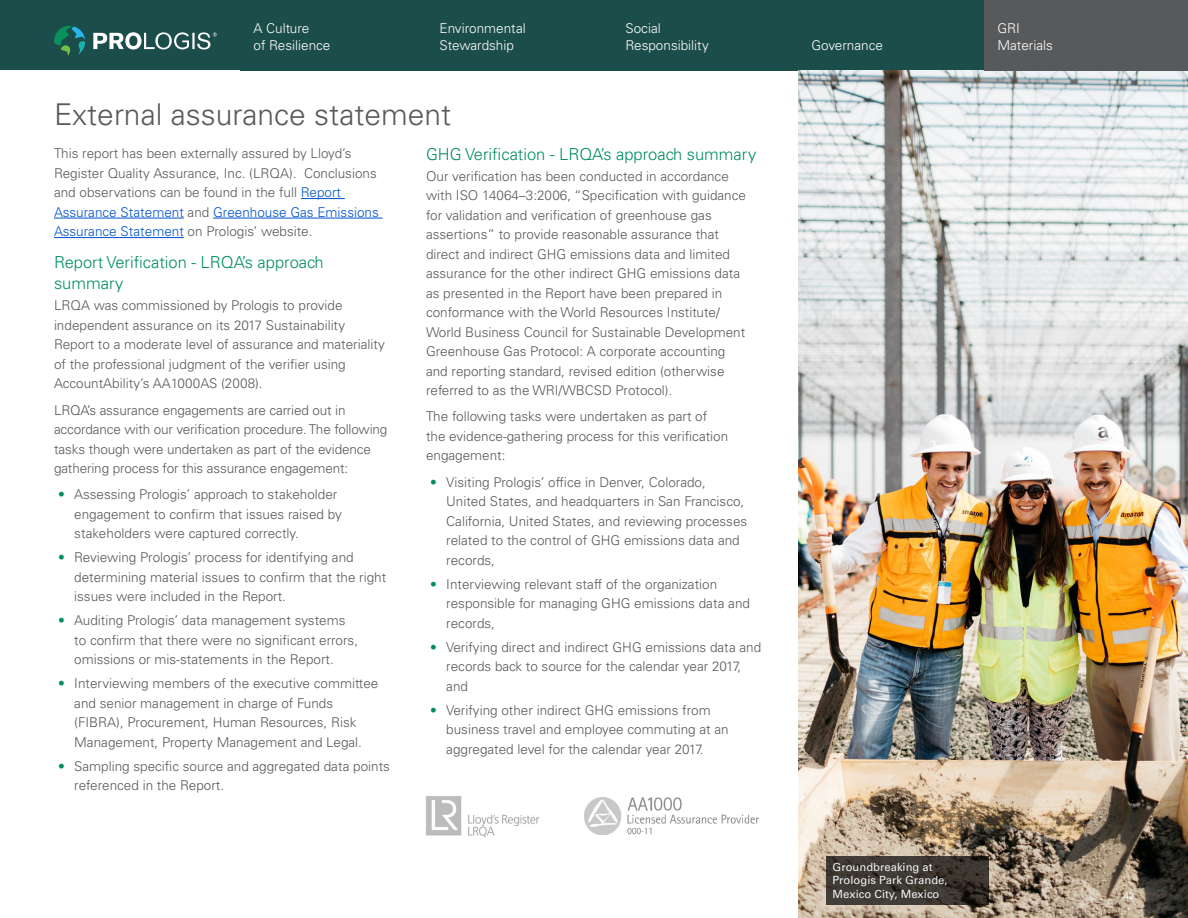
<style>
.page{position:relative;width:1188px;height:918px;background:#fff}
.page>*{position:absolute;margin:0;border:0;box-sizing:border-box;transform-origin:0 0}
.Headline{font:300 30px "Univers LT Std";color:#58595b}
.Subheadline_Kelly{font:300 16.5px/21px "Univers LT Std";color:#008e5b}
.Body_Copy{font:300 13.5px/19.5px "Univers LT Std";color:#58595b}
.Nav_Body{font:300 13.5px/16.5px "Univers LT Std";color:#fff}
.Caption_white{font:11.25px/13.5px "Univers LT Std";color:#eff2f3}
.folio{font:9px "Univers LT Std";color:#fff}
.s1{color:#0053cf}
.s2{color:#008e5b}
</style>
<div class="page">
<img style="left:798px;top:70px;width:390px;height:848px">
<hr style="left:301px;top:198px;width:44px;height:1px;background:#0053cf">
<hr style="left:54px;top:218px;width:130px;height:1px;background:#0053cf">
<hr style="left:213px;top:218px;width:170px;height:1px;background:#0053cf">
<hr style="left:54px;top:237px;width:130px;height:1px;background:#0053cf">
<svg style="left:826px;top:856px;width:163px;height:49px;fill:#3f3a33"></svg>
<img style="left:426px;top:796px;width:114px;height:42px">
<img style="left:584px;top:797px;width:174px;height:37px">
<div style="left:0;top:0;width:1188px;height:70px;background:#1b4d4a"></div>
<svg style="left:54px;top:26px;width:31px;height:30px"></svg>
<svg style="left:93px;top:32px;width:124px;height:18px"></svg>
<div style="left:984px;top:0;width:204px;height:70px;background:#58595b"></div>
<p class="Nav_Body" style="left:254px;top:20px;width:79px">A Culture<br>of Resilience</p>
<p class="Nav_Body" style="left:998px;top:20px;width:57px">GRI<br>Materials</p>
<p class="Nav_Body" style="left:440px;top:20px;width:88px">Environmental<br>Stewardship</p>
<p class="Nav_Body" style="left:626px;top:20px;width:85px">Social<br>Responsibility</p>
<p class="Nav_Body" style="left:812px;top:37px;width:73px">Governance</p>
<p class="Headline" style="left:54px;top:97px;width:399px">External assurance statement</p>
<p class="Body_Copy" style="left:54px;top:144px;width:326px">This report has been externally assured by Lloyd’s Register Quality Assurance, Inc. (LRQA). Conclusions and observations can be found in the full <span class="s1">Report Assurance Statement</span> and <span class="s1">Greenhouse Gas Emissions Assurance Statement</span> on Prologis’ website.</p>
<p class="Subheadline_Kelly" style="left:54px;top:252px;width:271px">Report Verification - LRQA’s approach summary</p>
<p class="Body_Copy" style="left:54px;top:296px;width:333px">LRQA was commissioned by Prologis to provide independent assurance on its 2017 Sustainability Report to a moderate level of assurance and materiality of the professional judgment of the verifier using AccountAbility’s AA1000AS (2008).</p>
<p class="Body_Copy" style="left:54px;top:400px;width:335px">LRQA’s assurance engagements are carried out in accordance with our verification procedure. The following tasks though were undertaken as part of the evidence gathering process for this assurance engagement:</p>
<p class="Body_Copy" style="left:74px;top:485px;width:269px;text-indent:-16px"><span class="s2">•</span> Assessing Prologis’ approach to stakeholder engagement to confirm that issues raised by stakeholders were captured correctly.</p>
<p class="Body_Copy" style="left:74px;top:548px;width:314px;text-indent:-16px"><span class="s2">•</span> Reviewing Prologis’ process for identifying and determining material issues to confirm that the right issues were included in the Report.</p>
<p class="Body_Copy" style="left:74px;top:611px;width:285px;text-indent:-16px"><span class="s2">•</span> Auditing Prologis’ data management systems to confirm that there were no significant errors, omissions or mis-statements in the Report.</p>
<p class="Body_Copy" style="left:74px;top:674px;width:306px;text-indent:-16px"><span class="s2">•</span> Interviewing members of the executive committee and senior management in charge of Funds (FIBRA), Procurement, Human Resources, Risk Management, Property Management and Legal.</p>
<p class="Body_Copy" style="left:74px;top:756px;width:317px;text-indent:-16px"><span class="s2">•</span> Sampling specific source and aggregated data points referenced in the Report.</p>
<p class="Subheadline_Kelly" style="left:426px;top:143px;width:332px">GHG Verification - LRQA’s approach summary</p>
<p class="Body_Copy" style="left:426px;top:166px;width:322px">Our verification has been conducted in accordance with ISO 14064–3:2006, “Specification with guidance for validation and verification of greenhouse gas assertions” to provide reasonable assurance that direct and indirect GHG emissions data and limited assurance for the other indirect GHG emissions data as presented in the Report have been prepared in conformance with the World Resources Institute/ World Business Council for Sustainable Development Greenhouse Gas Protocol: A corporate accounting and reporting standard, revised edition (otherwise referred to as the WRI/WBCSD Protocol).</p>
<p class="Body_Copy" style="left:426px;top:407px;width:304px">The following tasks were undertaken as part of the evidence-gathering process for this verification engagement:</p>
<p class="Body_Copy" style="left:446px;top:472px;width:303px;text-indent:-16px"><span class="s2">•</span> Visiting Prologis’ office in Denver, Colorado, United States, and headquarters in San Francisco, California, United States, and reviewing processes related to the control of GHG emissions data and records,</p>
<p class="Body_Copy" style="left:446px;top:574px;width:305px;text-indent:-16px"><span class="s2">•</span> Interviewing relevant staff of the organization responsible for managing GHG emissions data and records,</p>
<p class="Body_Copy" style="left:446px;top:637px;width:317px;text-indent:-16px"><span class="s2">•</span> Verifying direct and indirect GHG emissions data and records back to source for the calendar year 2017, and</p>
<p class="Body_Copy" style="left:446px;top:700px;width:284px;text-indent:-16px"><span class="s2">•</span> Verifying other indirect GHG emissions from business travel and employee commuting at an aggregated level for the calendar year 2017.</p>
<p class="Caption_white" style="left:833px;top:860px;width:117px">Groundbreaking at<br>Prologis Park Grande,<br>Mexico City, Mexico</p>
<p class="folio" style="left:1124px;top:890px;width:12px">42</p>
</div>
